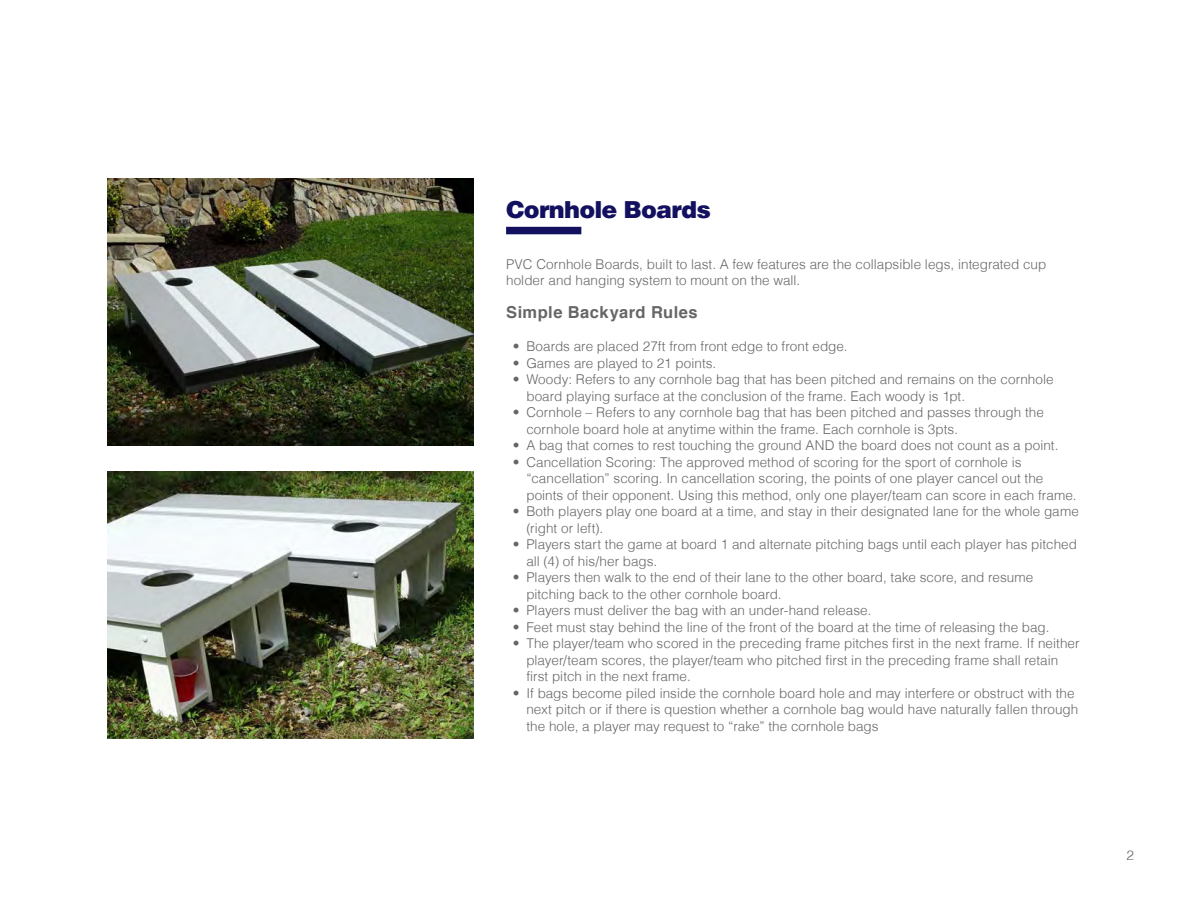
<style>
.page{position:relative;width:1188px;height:918px;background:#fff}
.page>*{position:absolute;margin:0;border:0;box-sizing:border-box;transform-origin:0 0}
.t1{font:900 24px "Helvetica";letter-spacing:-.035em;color:#12105f}
.t2{font:700 16.5px "Helvetica";letter-spacing:.03em;color:#656666}
.t3{font:300 13.5px/16.5px "Helvetica";letter-spacing:.005em;color:#656666}
</style>
<div class="page">
<img style="left:107px;top:472px;width:367px;height:267px">
<img style="left:107px;top:179px;width:367px;height:266px">
<div style="left:506px;top:227px;width:75px;height:7px;background:#12105f"></div>
<p class="t1" style="left:506px;top:195px;width:207px">Cornhole Boards</p>
<p class="t3" style="left:506px;top:256px;width:542px">PVC Cornhole Boards, built to last. A few features are the collapsible legs, integrated cup holder and hanging system to mount on the wall.</p>
<p class="t2" style="left:506px;top:299px;width:193px">Simple Backyard Rules</p>
<p class="t3" style="left:513px;top:338px;width:336px">• Boards are placed 27ft from front edge to front edge.</p>
<p class="t3" style="left:513px;top:355px;width:205px">• Games are played to 21 points.</p>
<p class="t3" style="left:526px;top:371px;width:529px;text-indent:-14px">• Woody: Refers to any cornhole bag that has been pitched and remains on the cornhole board playing surface at the conclusion of the frame. Each woody is 1pt.</p>
<p class="t3" style="left:526px;top:404px;width:519px;text-indent:-14px">• Cornhole – Refers to any cornhole bag that has been pitched and passes through the cornhole board hole at anytime within the frame. Each cornhole is 3pts.</p>
<p class="t3" style="left:513px;top:437px;width:547px">• A bag that comes to rest touching the ground AND the board does not count as a point.</p>
<p class="t3" style="left:526px;top:454px;width:552px;text-indent:-14px">• Cancellation Scoring: The approved method of scoring for the sport of cornhole is “cancellation” scoring. In cancellation scoring, the points of one player cancel out the points of their opponent. Using this method, only one player/team can score in each frame.</p>
<p class="t3" style="left:526px;top:503px;width:554px;text-indent:-14px">• Both players play one board at a time, and stay in their designated lane for the whole game (right or left).</p>
<p class="t3" style="left:526px;top:536px;width:552px;text-indent:-14px">• Players start the game at board 1 and alternate pitching bags until each player has pitched all (4) of his/her bags.</p>
<p class="t3" style="left:526px;top:569px;width:509px;text-indent:-14px">• Players then walk to the end of their lane to the other board, take score, and resume pitching back to the other cornhole board.</p>
<p class="t3" style="left:513px;top:602px;width:360px">• Players must deliver the bag with an under-hand release.</p>
<p class="t3" style="left:513px;top:619px;width:538px">• Feet must stay behind the line of the front of the board at the time of releasing the bag.</p>
<p class="t3" style="left:526px;top:635px;width:555px;text-indent:-14px">• The player/team who scored in the preceding frame pitches first in the next frame. If neither player/team scores, the player/team who pitched first in the preceding frame shall retain first pitch in the next frame.</p>
<p class="t3" style="left:526px;top:685px;width:554px;text-indent:-14px">• If bags become piled inside the cornhole board hole and may interfere or obstruct with the next pitch or if there is question whether a cornhole bag would have naturally fallen through the hole, a player may request to “rake” the cornhole bags</p>
<p class="t3" style="left:1126px;top:847px;width:9px">2</p>
</div>
